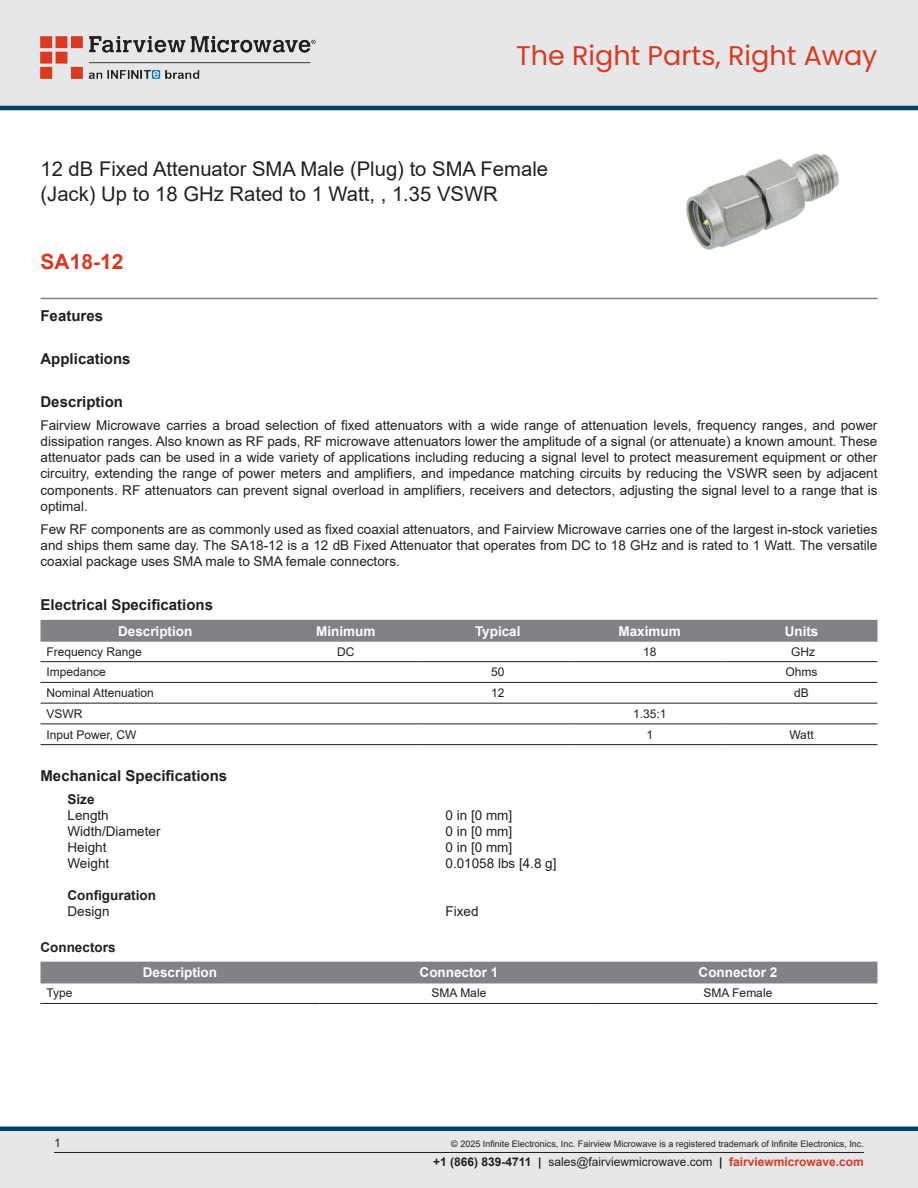
<style>
.page{position:relative;width:918px;height:1188px;background:#fff}
.page>*{position:absolute;margin:0;border:0;box-sizing:border-box;transform-origin:0 0}
.t1{font:27px "Poppins";color:#d83a22}
.Branded_Part_No{font:700 21px "Arial";color:#d83a22}
.Web_Description_Para{font:20.25px/24.3px "Arial";color:#231f20}
.Head1{font:700 15px "Arial";color:#231f20}
.MarketingDescription{font:13.5px/16.2px "Arial";color:#231f20;text-align:justify}
.Specs_Para{font:13.5px "Arial";color:#231f20}
.Table_Header{font:700 13.5px "Arial";color:#fff}
.Head3{font:700 13.5px "Arial";color:#231f20}
.Head2{font:700 13.5px "Arial";color:#231f20}
.Head2_after_Head1{font:700 13.5px "Arial";color:#231f20}
.Table_Body_Left{font:12px "Arial";color:#231f20}
.Table_Body{font:12px "Arial";color:#231f20}
.Copyright_disclaimer{font:9px "Arial";color:#231f20}
.s1{font-weight:700}
.s2{font-weight:700;color:#d83a22}
</style>
<div class="page">
<div style="left:0;top:1131px;width:918px;height:57px;background:#e6e7e9"></div>
<div style="left:0;top:1126px;width:918px;height:5px;background:#004268"></div>
<div style="left:0;top:0;width:918px;height:108px;background:#e6e7e9"></div>
<hr style="left:0;top:106px;width:918px;height:4px;background:#004268">
<img style="left:40px;top:36px;width:276px;height:42px">
<hr style="left:54px;top:1152px;width:810px;height:1px;background:#231f20">
<hr style="left:40px;top:298px;width:838px;height:1px;background:#808285">
<img style="left:686px;top:153px;width:153px;height:97px">
<div style="left:40px;top:620px;width:838px;height:22px;background:#808285"></div>
<hr style="left:40px;top:661px;width:230px;height:1px;background:#231f20">
<hr style="left:270px;top:661px;width:152px;height:1px;background:#231f20">
<hr style="left:422px;top:661px;width:152px;height:1px;background:#231f20">
<hr style="left:574px;top:661px;width:152px;height:1px;background:#231f20">
<hr style="left:726px;top:661px;width:152px;height:1px;background:#231f20">
<hr style="left:40px;top:682px;width:230px;height:1px;background:#231f20">
<hr style="left:270px;top:682px;width:152px;height:1px;background:#231f20">
<hr style="left:422px;top:682px;width:152px;height:1px;background:#231f20">
<hr style="left:574px;top:682px;width:152px;height:1px;background:#231f20">
<hr style="left:726px;top:682px;width:152px;height:1px;background:#231f20">
<hr style="left:40px;top:703px;width:230px;height:1px;background:#231f20">
<hr style="left:270px;top:703px;width:152px;height:1px;background:#231f20">
<hr style="left:422px;top:703px;width:152px;height:1px;background:#231f20">
<hr style="left:574px;top:703px;width:152px;height:1px;background:#231f20">
<hr style="left:726px;top:703px;width:152px;height:1px;background:#231f20">
<hr style="left:40px;top:724px;width:230px;height:1px;background:#231f20">
<hr style="left:270px;top:724px;width:152px;height:1px;background:#231f20">
<hr style="left:422px;top:724px;width:152px;height:1px;background:#231f20">
<hr style="left:574px;top:724px;width:152px;height:1px;background:#231f20">
<hr style="left:726px;top:724px;width:152px;height:1px;background:#231f20">
<hr style="left:40px;top:744px;width:230px;height:1px;background:#231f20">
<hr style="left:270px;top:744px;width:152px;height:1px;background:#231f20">
<hr style="left:422px;top:744px;width:152px;height:1px;background:#231f20">
<hr style="left:574px;top:744px;width:152px;height:1px;background:#231f20">
<hr style="left:726px;top:744px;width:152px;height:1px;background:#231f20">
<div style="left:40px;top:962px;width:838px;height:21px;background:#808285"></div>
<hr style="left:40px;top:1003px;width:280px;height:1px;background:#231f20">
<hr style="left:320px;top:1003px;width:278px;height:1px;background:#231f20">
<hr style="left:598px;top:1003px;width:280px;height:1px;background:#231f20">
<h1 class="t1" style="left:516px;top:40px;width:363px">The Right Parts, Right Away</h1>
<h1 class="Web_Description_Para" style="left:40px;top:157px;width:509px">12 dB Fixed Attenuator SMA Male (Plug) to SMA Female (Jack) Up to 18 GHz Rated to 1 Watt, , 1.35 VSWR</h1>
<p class="Branded_Part_No" style="left:40px;top:247px;width:84px">SA18-12</p>
<p class="Head1" style="left:40px;top:306px;width:64px">Features</p>
<p class="Head1" style="left:40px;top:348px;width:92px">Applications</p>
<p class="Head1" style="left:40px;top:391px;width:84px">Description</p>
<p class="MarketingDescription" style="left:40px;top:417px;width:838px">Fairview Microwave carries a broad selection of fixed attenuators with a wide range of attenuation levels, frequency ranges, and power dissipation ranges. Also known as RF pads, RF microwave attenuators lower the amplitude of a signal (or attenuate) a known amount. These attenuator pads can be used in a wide variety of applications including reducing a signal level to protect measurement equipment or other circuitry, extending the range of power meters and amplifiers, and impedance matching circuits by reducing the VSWR seen by adjacent components. RF attenuators can prevent signal overload in amplifiers, receivers and detectors, adjusting the signal level to a range that is optimal.</p>
<p class="MarketingDescription" style="left:40px;top:521px;width:838px">Few RF components are as commonly used as fixed coaxial attenuators, and Fairview Microwave carries one of the largest in-stock varieties and ships them same day. The SA18-12 is a 12 dB Fixed Attenuator that operates from DC to 18 GHz and is rated to 1 Watt. The versatile coaxial package uses SMA male to SMA female connectors.</p>
<p class="Head1" style="left:40px;top:594px;width:174px">Electrical Specifications</p>
<p class="Table_Header" style="left:118px;top:621px;width:76px">Description</p>
<p class="Table_Header" style="left:316px;top:621px;width:61px">Minimum</p>
<p class="Table_Header" style="left:475px;top:621px;width:47px">Typical</p>
<p class="Table_Header" style="left:619px;top:621px;width:64px">Maximum</p>
<p class="Table_Header" style="left:785px;top:621px;width:35px">Units</p>
<p class="Table_Body_Left" style="left:46px;top:643px;width:97px">Frequency Range</p>
<p class="Table_Body" style="left:337px;top:643px;width:19px">DC</p>
<p class="Table_Body" style="left:643px;top:643px;width:15px">18</p>
<p class="Table_Body" style="left:791px;top:643px;width:25px">GHz</p>
<p class="Table_Body_Left" style="left:46px;top:664px;width:61px">Impedance</p>
<p class="Table_Body" style="left:491px;top:664px;width:15px">50</p>
<p class="Table_Body" style="left:786px;top:664px;width:34px">Ohms</p>
<p class="Table_Body_Left" style="left:46px;top:685px;width:109px">Nominal Attenuation</p>
<p class="Table_Body" style="left:491px;top:685px;width:15px">12</p>
<p class="Table_Body" style="left:794px;top:685px;width:16px">dB</p>
<p class="Table_Body_Left" style="left:46px;top:705px;width:37px">VSWR</p>
<p class="Table_Body" style="left:633px;top:705px;width:35px">1.35:1</p>
<p class="Table_Body_Left" style="left:46px;top:726px;width:92px">Input Power, CW</p>
<p class="Table_Body" style="left:646px;top:726px;width:8px">1</p>
<p class="Table_Body" style="left:789px;top:726px;width:26px">Watt</p>
<p class="Head1" style="left:40px;top:765px;width:188px">Mechanical Specifications</p>
<p class="Head2_after_Head1" style="left:68px;top:789px;width:29px">Size</p>
<p class="Specs_Para" style="left:68px;top:806px;width:43px">Length</p>
<p class="Specs_Para" style="left:446px;top:806px;width:68px">0 in [0 mm]</p>
<p class="Specs_Para" style="left:68px;top:822px;width:95px">Width/Diameter</p>
<p class="Specs_Para" style="left:446px;top:822px;width:68px">0 in [0 mm]</p>
<p class="Specs_Para" style="left:68px;top:838px;width:41px">Height</p>
<p class="Specs_Para" style="left:446px;top:838px;width:68px">0 in [0 mm]</p>
<p class="Specs_Para" style="left:68px;top:854px;width:43px">Weight</p>
<p class="Specs_Para" style="left:446px;top:854px;width:113px">0.01058 lbs [4.8 g]</p>
<p class="Head3" style="left:68px;top:885px;width:90px">Configuration</p>
<p class="Specs_Para" style="left:68px;top:902px;width:44px">Design</p>
<p class="Specs_Para" style="left:446px;top:902px;width:35px">Fixed</p>
<p class="Head2" style="left:40px;top:938px;width:77px">Connectors</p>
<p class="Table_Header" style="left:143px;top:963px;width:76px">Description</p>
<p class="Table_Header" style="left:420px;top:963px;width:80px">Connector 1</p>
<p class="Table_Header" style="left:699px;top:963px;width:80px">Connector 2</p>
<p class="Table_Body_Left" style="left:46px;top:985px;width:28px">Type</p>
<p class="Table_Body" style="left:432px;top:985px;width:56px">SMA Male</p>
<p class="Table_Body" style="left:704px;top:985px;width:70px">SMA Female</p>
<p class="Table_Body_Left" style="left:54px;top:1135px;width:8px">1</p>
<p class="Copyright_disclaimer" style="left:451px;top:1138px;width:414px">© 2025 Infinite Electronics, Inc. Fairview Microwave is a registered trademark of Infinite Electronics, Inc.</p>
<p class="Table_Body_Left" style="left:433px;top:1153px;width:432px"><span class="s1">+1 (866) 839-4711 |</span> sales@fairviewmicrowave.com <span class="s1">|</span> <span class="s2">fairviewmicrowave.com</span></p>
</div>
